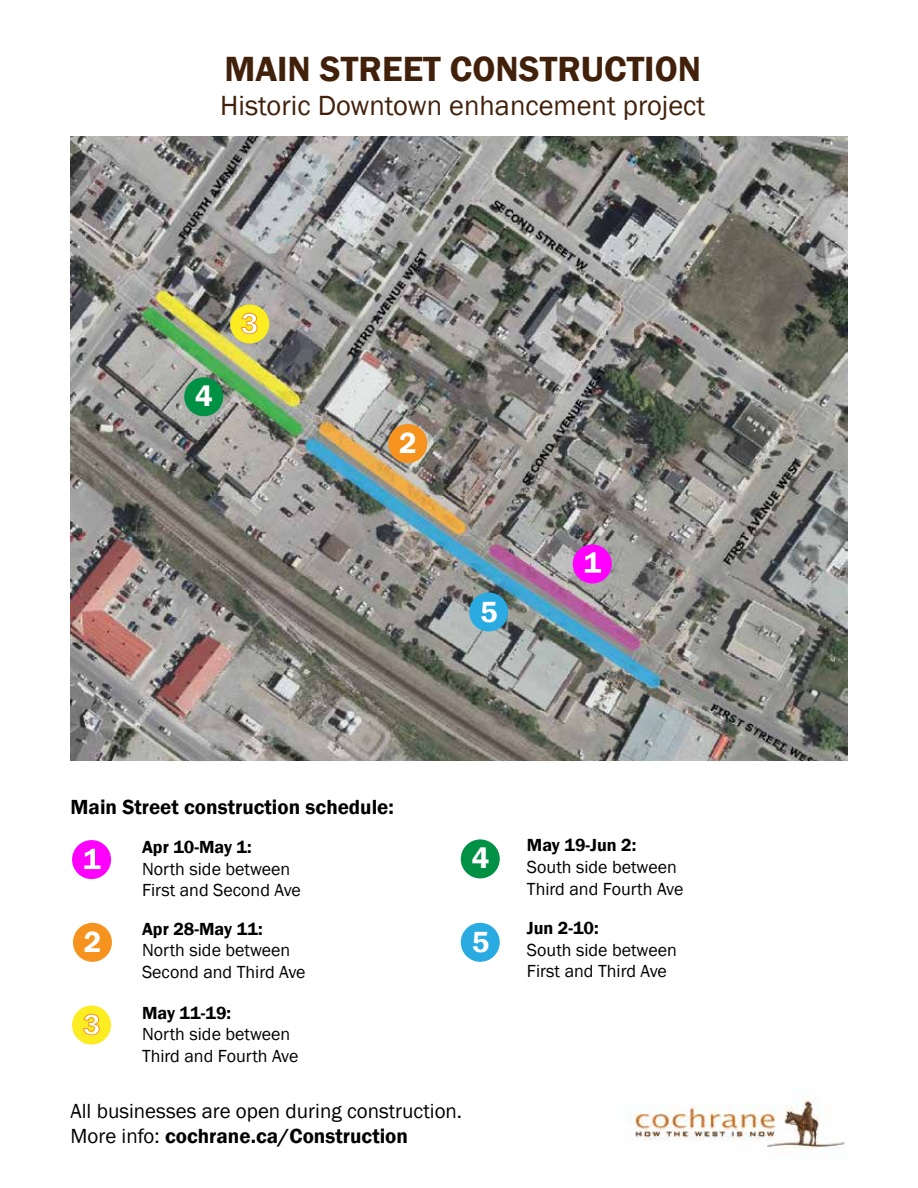
<style>
.page{position:relative;width:918px;height:1188px;background:#fff}
.page>*{position:absolute;margin:0;border:0;box-sizing:border-box;transform-origin:0 0}
.t1{font:600 36px "Franklin Gothic";color:#42210b}
.t2{font:600 30px "Franklin Gothic";color:#fff}
.t3{font:28.5px "Franklin Gothic";color:#42210b}
.t4{font:21px/25.2px "Franklin Gothic";color:#000}
.t5{font:600 21px "Franklin Gothic";color:#000}
.t6{font:18px/21.6px "Franklin Gothic";color:#000}
.t7{font:600 18px "Franklin Gothic";color:#000}
.s1{font-weight:600}
</style>
<div class="page">
<img style="left:71px;top:136px;width:776px;height:624px">
<div style="left:230px;top:304px;width:39px;height:40px;background:#fbed21;border-radius:50%"></div>
<div style="left:388px;top:424px;width:39px;height:39px;background:#f6921e;border-radius:50%"></div>
<div style="left:573px;top:544px;width:39px;height:40px;background:#f0f;border-radius:50%"></div>
<svg style="left:585px;top:552px;width:16px;height:21px"></svg>
<svg style="left:241px;top:313px;width:17px;height:21px"></svg>
<div style="left:184px;top:377px;width:39px;height:39px;background:#009145;border-radius:50%"></div>
<div style="left:469px;top:592px;width:39px;height:40px;background:#29aae1;border-radius:50%"></div>
<div style="left:72px;top:840px;width:39px;height:39px;background:#f0f;border-radius:50%"></div>
<svg style="left:84px;top:849px;width:17px;height:20px"></svg>
<div style="left:73px;top:923px;width:39px;height:39px;background:#f6921e;border-radius:50%"></div>
<div style="left:72px;top:1006px;width:39px;height:39px;background:#fbed21;border-radius:50%"></div>
<svg style="left:83px;top:1014px;width:17px;height:21px"></svg>
<div style="left:461px;top:839px;width:39px;height:39px;background:#009145;border-radius:50%"></div>
<div style="left:461px;top:923px;width:39px;height:39px;background:#29aae1;border-radius:50%"></div>
<img style="left:629px;top:1097px;width:216px;height:52px">
<h1 class="t1" style="left:224px;top:47px;width:478px">MAIN STREET CONSTRUCTION</h1>
<h3 class="t3" style="left:220px;top:88px;width:487px">Historic Downtown enhancement project</h3>
<h2 class="t2" style="left:195px;top:378px;width:19px">4</h2>
<h2 class="t2" style="left:241px;top:305px;width:19px">3</h2>
<h2 class="t2" style="left:399px;top:425px;width:19px">2</h2>
<h2 class="t2" style="left:480px;top:593px;width:19px">5</h2>
<p class="t5" style="left:71px;top:794px;width:325px">Main Street construction schedule:</p>
<h2 class="t2" style="left:84px;top:923px;width:19px">2</h2>
<h2 class="t2" style="left:83px;top:1006px;width:19px">3</h2>
<p class="t7" style="left:142px;top:836px;width:111px">Apr 10-May 1:</p>
<p class="t6" style="left:142px;top:858px;width:160px">North side between<br>First and Second Ave</p>
<p class="t7" style="left:142px;top:918px;width:122px">Apr 28-May 11:</p>
<p class="t6" style="left:142px;top:940px;width:165px">North side between<br>Second and Third Ave</p>
<p class="t7" style="left:142px;top:1001px;width:91px">May 11-19:</p>
<p class="t6" style="left:142px;top:1024px;width:158px">North side between<br>Third and Fourth Ave</p>
<h2 class="t2" style="left:472px;top:840px;width:19px">4</h2>
<h2 class="t2" style="left:472px;top:923px;width:19px">5</h2>
<p class="t4" style="left:71px;top:1098px;width:393px">All businesses are open during construction.<br>More info: <span class="s1">cochrane.ca/Construction</span></p>
<p class="t7" style="left:527px;top:834px;width:111px">May 19-Jun 2:</p>
<p class="t6" style="left:527px;top:857px;width:158px">South side between<br>Third and Fourth Ave</p>
<p class="t7" style="left:527px;top:917px;width:73px">Jun 2-10:</p>
<p class="t6" style="left:527px;top:939px;width:151px">South side between<br>First and Third Ave</p>
</div>
